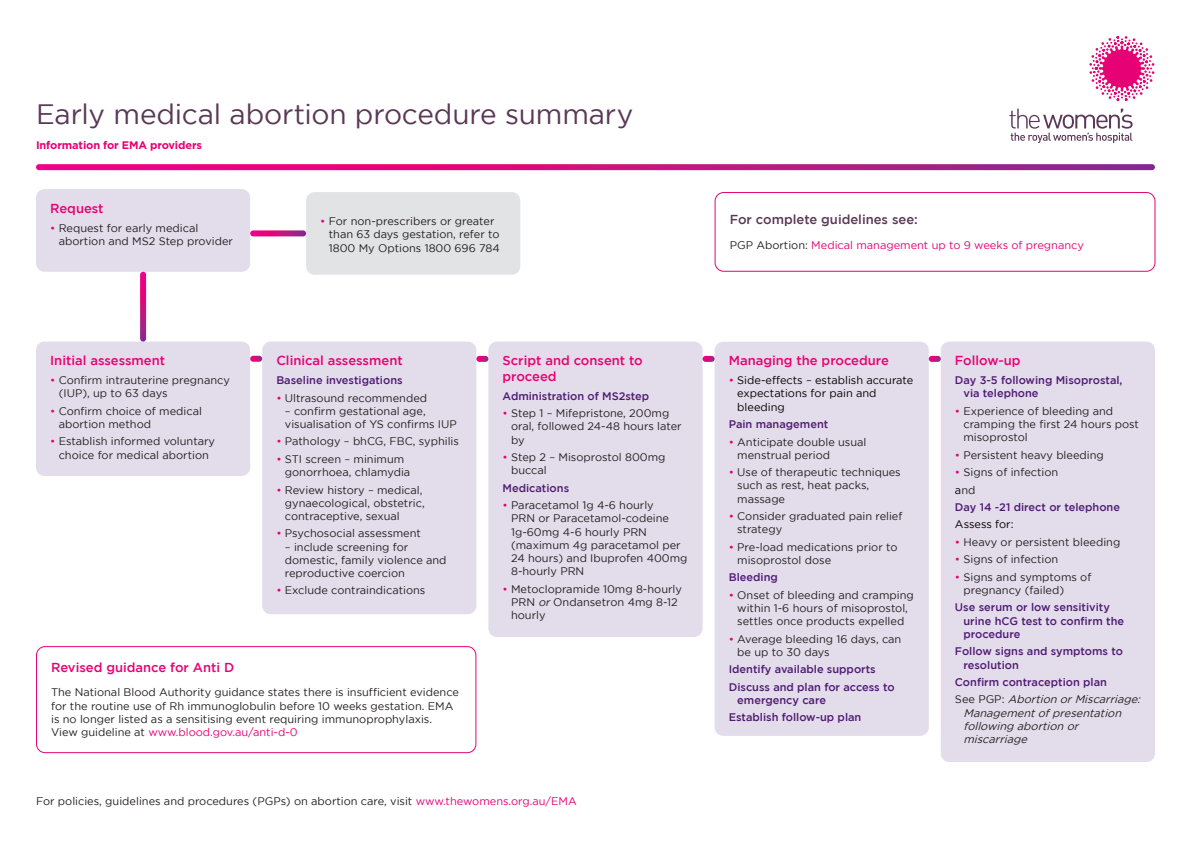
<style>
.page{position:relative;width:1191px;height:842px;background:#fff}
.page>*{position:absolute;margin:0;border:0;box-sizing:border-box;transform-origin:0 0}
.t1{font:28px "Gotham";letter-spacing:-.005em;color:#5a3856}
.Heading_1{font:500 13px/15.6px "Gotham";color:#e60275}
.Heading_1-2{font:500 13px "Gotham";color:#5a3856}
.Bullets{font:11px/13.2px "Gotham";color:#231f20}
.Bullets-2{font:500 11px/13.2px "Gotham";color:#501a74}
.Heading_1-3{font:11px/13.2px "Gotham";color:#231f20}
.Bullets-3{font:italic 11px/13.2px "Gotham";color:#231f20}
.Bullets-4{font:11px/13.2px "Gotham";color:#000}
.Heading_1-4{font:11px "Gotham";color:#e60275}
.Subtitle{font:700 11px "Gotham";letter-spacing:-.015em;color:#e60275}
.s1{color:#e60275}
.s2{font-style:italic}
.s3{color:#231f20}
.s4{color:#000}
.s5{font-style:normal}
</style>
<div class="page">
<svg style="left:1009px;top:109px;width:123px;height:34px"></svg>
<svg style="left:1089px;top:36px;width:65px;height:65px"></svg>
<svg style="left:36px;top:164px;width:1119px;height:6px;background:#c81884"></svg>
<div style="left:36px;top:342px;width:214px;height:134px;background:#e3ddeb;border-radius:9px"></div>
<div style="left:262px;top:342px;width:214px;height:272px;background:#e3ddeb;border-radius:9px"></div>
<div style="left:488px;top:342px;width:214px;height:295px;background:#e3ddeb;border-radius:9px"></div>
<div style="left:714px;top:342px;width:214px;height:394px;background:#e3ddeb;border-radius:9px"></div>
<div style="left:940px;top:342px;width:215px;height:420px;background:#e3ddeb;border-radius:9px"></div>
<div style="left:36px;top:189px;width:214px;height:83px;background:#e3ddeb;border-radius:9px"></div>
<div style="left:306px;top:192px;width:214px;height:83px;background:#e2e3e4;border-radius:9px"></div>
<svg style="left:140px;top:272px;width:6px;height:70px"></svg>
<svg style="left:250px;top:230px;width:56px;height:6px"></svg>
<svg style="left:250px;top:356px;width:12px;height:6px"></svg>
<svg style="left:476px;top:356px;width:12px;height:6px"></svg>
<svg style="left:702px;top:356px;width:12px;height:6px"></svg>
<svg style="left:928px;top:356px;width:12px;height:6px"></svg>
<div style="left:714px;top:192px;width:441px;height:80px;border:1px solid #e60275;border-radius:9px"></div>
<div style="left:36px;top:646px;width:440px;height:107px;border:1px solid #e60275;border-radius:9px"></div>
<p class="t1" style="left:36px;top:98px;width:598px">Early medical abortion procedure summary</p>
<p class="Subtitle" style="left:36px;top:138px;width:167px">Information for EMA providers</p>
<p class="Heading_1" style="left:50px;top:200px;width:55px">Request</p>
<p class="Bullets" style="left:59px;top:221px;width:176px;text-indent:-9px"><span class="s1">•</span> Request for early medical abortion and MS2 Step provider</p>
<p class="Bullets" style="left:329px;top:215px;width:173px;text-indent:-9px"><span class="s1">•</span> For non-prescribers or greater than 63 days gestation, refer to<br>1800 My Options 1800 696 784</p>
<p class="Heading_1" style="left:50px;top:353px;width:117px">Initial assessment</p>
<p class="Bullets" style="left:59px;top:373px;width:173px;text-indent:-9px"><span class="s1">•</span> Confirm intrauterine pregnancy (IUP), up to 63 days</p>
<p class="Bullets" style="left:59px;top:404px;width:145px;text-indent:-9px"><span class="s1">•</span> Confirm choice of medical abortion method</p>
<p class="Bullets" style="left:50px;top:435px;width:166px;text-align:center"><span class="s1">•</span> Establish informed voluntary choice for medical abortion</p>
<p class="Heading_1" style="left:276px;top:353px;width:128px">Clinical assessment</p>
<p class="Bullets-2" style="left:276px;top:373px;width:128px">Baseline investigations</p>
<p class="Bullets" style="left:276px;top:391px;width:152px"><span class="s1">•</span> Ultrasound recommended</p>
<p class="Bullets" style="left:285px;top:404px;width:173px">– confirm gestational age, visualisation of YS confirms IUP</p>
<p class="Bullets" style="left:276px;top:435px;width:184px"><span class="s1">•</span> Pathology – bhCG, FBC, syphilis</p>
<p class="Bullets" style="left:285px;top:452px;width:127px;text-indent:-9px"><span class="s1">•</span> STI screen – minimum gonorrhoea, chlamydia</p>
<p class="Bullets" style="left:285px;top:483px;width:141px;text-indent:-9px"><span class="s1">•</span> Review history – medical, gynaecological, obstetric, contraceptive, sexual</p>
<p class="Bullets" style="left:276px;top:527px;width:146px"><span class="s1">•</span> Psychosocial assessment</p>
<p class="Bullets" style="left:285px;top:540px;width:163px">– include screening for domestic, family violence and reproductive coercion</p>
<p class="Bullets" style="left:276px;top:584px;width:151px"><span class="s1">•</span> Exclude contraindications</p>
<p class="Heading_1" style="left:51px;top:659px;width:185px">Revised guidance for Anti D</p>
<p class="Heading_1-3" style="left:51px;top:686px;width:409px">The National Blood Authority guidance states there is insufficient evidence for the routine use of Rh immunoglobulin before 10 weeks gestation. EMA is no longer listed as a sensitising event requiring immunoprophylaxis.<br>View guideline at <span class="s1">www.blood.gov.au/anti-d-0</span></p>
<p class="Heading_1" style="left:502px;top:353px;width:142px">Script and consent to proceed</p>
<p class="Bullets-2" style="left:502px;top:389px;width:148px">Administration of MS2step</p>
<p class="Bullets" style="left:511px;top:406px;width:172px;text-indent:-9px"><span class="s1">•</span> Step 1 – Mifepristone, 200mg oral, followed 24-48 hours later by</p>
<p class="Bullets" style="left:511px;top:450px;width:156px;text-indent:-9px"><span class="s1">•</span> Step 2 – Misoprostol 800mg buccal</p>
<p class="Bullets-2" style="left:502px;top:481px;width:68px">Medications</p>
<p class="Bullets" style="left:511px;top:498px;width:178px;text-indent:-9px"><span class="s1">•</span> Paracetamol 1g 4-6 hourly<br>PRN or Paracetamol-codeine<br>1g-60mg 4-6 hourly PRN (maximum 4g paracetamol per<br>24 hours) and Ibuprofen 400mg<br>8-hourly PRN</p>
<p class="Bullets" style="left:511px;top:582px;width:172px;text-indent:-9px"><span class="s1">•</span> Metoclopramide 10mg 8-hourly<br>PRN <span class="s2">or</span> Ondansetron 4mg 8-12 hourly</p>
<p class="Heading_1-3" style="left:36px;top:795px;width:542px">For policies, guidelines and procedures (PGPs) on abortion care, visit <span class="s1">www.thewomens.org.au/EMA</span></p>
<p class="Heading_1-2" style="left:730px;top:212px;width:190px">For complete guidelines see:</p>
<p class="Heading_1-4" style="left:730px;top:239px;width:356px"><span class="s3">PGP Abortion:</span> Medical management up to 9 weeks of pregnancy</p>
<p class="Heading_1" style="left:729px;top:353px;width:162px">Managing the procedure</p>
<p class="Bullets-4" style="left:737px;top:374px;width:177px;text-indent:-9px"><span class="s1">•</span> Side-effects – establish accurate expectations for pain and bleeding</p>
<p class="Bullets-2" style="left:729px;top:417px;width:101px">Pain management</p>
<p class="Bullets" style="left:737px;top:435px;width:131px;text-indent:-9px"><span class="s1">•</span> Anticipate double usual menstrual period</p>
<p class="Bullets" style="left:737px;top:466px;width:165px;text-indent:-9px"><span class="s1">•</span> Use of therapeutic techniques such as rest, heat packs, massage</p>
<p class="Bullets" style="left:737px;top:509px;width:167px;text-indent:-9px"><span class="s1">•</span> Consider graduated pain relief strategy</p>
<p class="Bullets" style="left:737px;top:540px;width:162px;text-indent:-9px"><span class="s1">•</span> Pre-load medications prior to misoprostol dose</p>
<p class="Bullets-2" style="left:729px;top:571px;width:51px">Bleeding</p>
<p class="Bullets" style="left:729px;top:588px;width:186px;text-align:center"><span class="s1">•</span> Onset of bleeding and cramping within 1-6 hours of misoprostol, settles once products expelled</p>
<p class="Bullets" style="left:737px;top:632px;width:166px;text-indent:-9px"><span class="s1">•</span> Average bleeding 16 days, can be up to 30 days</p>
<p class="Bullets-2" style="left:729px;top:663px;width:148px">Identify available supports</p>
<p class="Bullets-2" style="left:737px;top:680px;width:159px;text-indent:-9px">Discuss and plan for access to emergency care</p>
<p class="Bullets-2" style="left:729px;top:711px;width:134px">Establish follow-up plan</p>
<p class="Heading_1" style="left:955px;top:353px;width:67px">Follow-up</p>
<p class="Bullets-2" style="left:963px;top:373px;width:161px;text-indent:-9px">Day 3-5 following Misoprostal, via telephone</p>
<p class="Bullets" style="left:963px;top:404px;width:177px;text-indent:-9px"><span class="s1">•</span> Experience of bleeding and cramping the first 24 hours post misoprostol</p>
<p class="Bullets" style="left:955px;top:448px;width:150px"><span class="s1">•</span> Persistent heavy bleeding</p>
<p class="Bullets" style="left:955px;top:465px;width:105px"><span class="s1">•</span> Signs of infection</p>
<p class="Bullets" style="left:955px;top:483px;width:22px"><span class="s4">a</span>nd</p>
<p class="Bullets-2" style="left:955px;top:500px;width:167px">Day 14 -21 direct or telephone</p>
<p class="Bullets-4" style="left:955px;top:518px;width:60px">Assess for:</p>
<p class="Bullets" style="left:955px;top:535px;width:167px"><span class="s1">•</span> Heavy or persistent bleeding</p>
<p class="Bullets" style="left:955px;top:553px;width:105px"><span class="s1">•</span> Signs of infection</p>
<p class="Bullets" style="left:963px;top:570px;width:129px;text-indent:-9px"><span class="s1">•</span> Signs and symptoms of pregnancy (failed)</p>
<p class="Bullets-2" style="left:963px;top:601px;width:162px;text-indent:-9px">Use serum or low sensitivity urine hCG test to confirm the procedure</p>
<p class="Bullets-2" style="left:963px;top:645px;width:161px;text-indent:-9px">Follow signs and symptoms to resolution</p>
<p class="Bullets-2" style="left:955px;top:675px;width:153px">Confirm contraception plan</p>
<p class="Bullets-3" style="left:963px;top:693px;width:181px;text-indent:-9px"><span class="s5">S e e P G P :</span> Abortion or Miscarriage:<br>Management of presentation following abortion or miscarriage</p>
</div>
